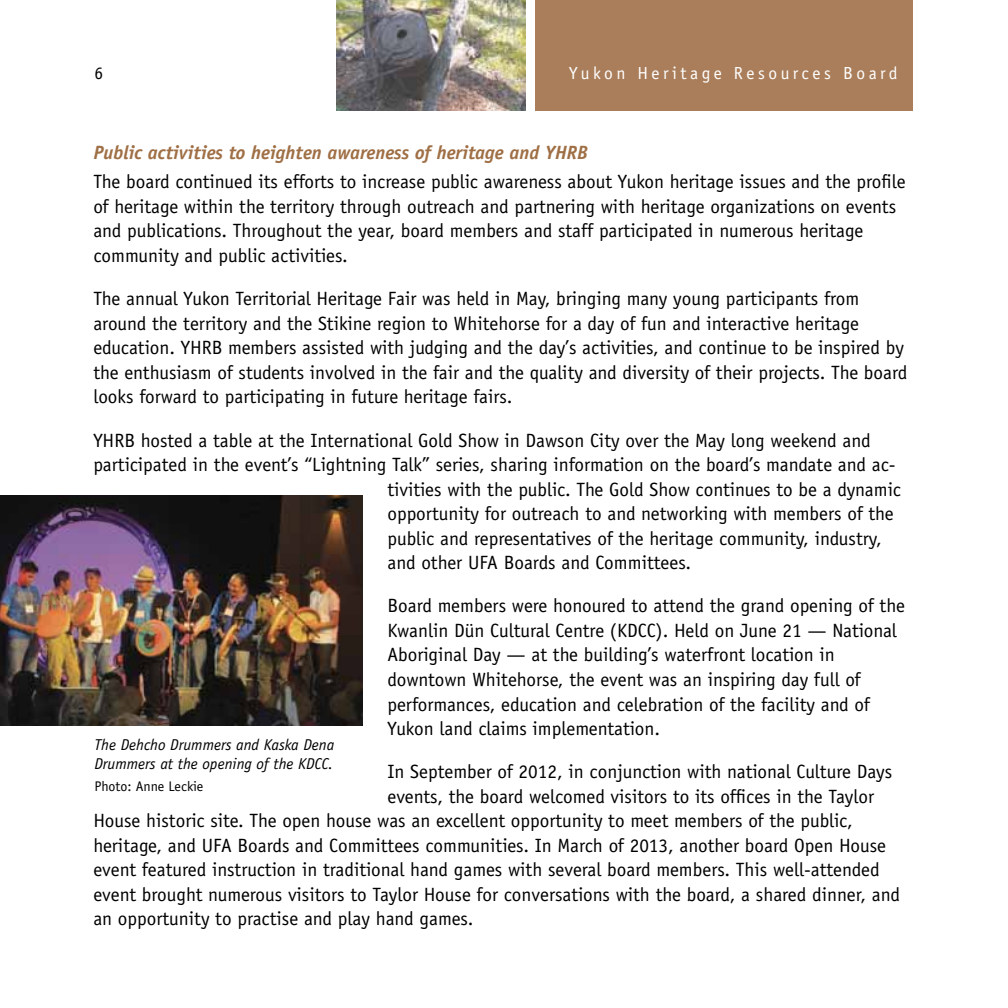
<style>
.page{position:relative;width:1008px;height:1008px;background:#fff}
.page>*{position:absolute;margin:0;border:0;box-sizing:border-box;transform-origin:0 0}
.t1{font:19.25px/24.5px "Officina Sans";color:#000}
.t2{font:italic 700 19.25px "Officina Sans";color:#9f6f45}
.t3{font:17.5px "Officina Sans";letter-spacing:.2em;color:#fff}
.t4{font:17.5px "Officina Sans";color:#000}
.t5{font:italic 15.75px/19.2px "Officina Sans";color:#000}
.t6{font:14px "Officina Sans";color:#000}
</style>
<div class="page">
<img style="left:336px;top:0;width:189px;height:111px">
<div style="left:536px;top:0;width:378px;height:110px;background:#aa7e5a"></div>
<img style="left:0;top:496px;width:362px;height:230px">
<p class="t4" style="left:94px;top:63px;width:10px">6</p>
<p class="t3" style="left:569px;top:63px;width:330px">Yukon Heritage Resources Board</p>
<p class="t2" style="left:93px;top:141px;width:496px">Public activities to heighten awareness of heritage and YHRB</p>
<p class="t1" style="left:93px;top:169px;width:814px">The board continued its efforts to increase public awareness about Yukon heritage issues and the profile of heritage within the territory through outreach and partnering with heritage organizations on events and publications. Throughout the year, board members and staff participated in numerous heritage community and public activities.</p>
<p class="t1" style="left:93px;top:286px;width:816px">The annual Yukon Territorial Heritage Fair was held in May, bringing many young participants from around the territory and the Stikine region to Whitehorse for a day of fun and interactive heritage education. YHRB members assisted with judging and the day’s activities, and continue to be inspired by the enthusiasm of students involved in the fair and the quality and diversity of their projects. The board looks forward to participating in future heritage fairs.</p>
<p class="t1" style="left:93px;top:428px;width:779px">YHRB hosted a table at the International Gold Show in Dawson City over the May long weekend and</p>
<p class="t1" style="left:93px;top:452px;width:804px">participated in the event’s “Lightning Talk” series, sharing information on the board’s mandate and ac-</p>
<p class="t1" style="left:387px;top:477px;width:515px">tivities with the public. The Gold Show continues to be a dynamic</p>
<p class="t1" style="left:387px;top:501px;width:508px">opportunity for outreach to and networking with members of the</p>
<p class="t1" style="left:387px;top:526px;width:496px">public and representatives of the heritage community, industry,</p>
<p class="t1" style="left:387px;top:550px;width:305px">and other UFA Boards and Committees.</p>
<p class="t1" style="left:387px;top:594px;width:519px">Board members were honoured to attend the grand opening of the Kwanlin Dün Cultural Centre (KDCC). Held on June 21 — National Aboriginal Day — at the building’s waterfront location in downtown Whitehorse, the event was an inspiring day full of performances, education and celebration of the facility and of Yukon land claims implementation.</p>
<p class="t1" style="left:387px;top:760px;width:506px">In September of 2012, in conjunction with national Culture Days</p>
<p class="t1" style="left:387px;top:784px;width:488px">events, the board welcomed visitors to its offices in the Taylor</p>
<p class="t1" style="left:93px;top:809px;width:761px">House historic site. The open house was an excellent opportunity to meet members of the public,</p>
<p class="t1" style="left:93px;top:833px;width:794px">heritage, and UFA Boards and Committees communities. In March of 2013, another board Open House</p>
<p class="t1" style="left:93px;top:858px;width:788px">event featured instruction in traditional hand games with several board members. This well-attended</p>
<p class="t1" style="left:93px;top:882px;width:808px">event brought numerous visitors to Taylor House for conversations with the board, a shared dinner, and</p>
<p class="t1" style="left:93px;top:907px;width:382px">an opportunity to practise and play hand games.</p>
<p class="t5" style="left:94px;top:735px;width:241px">The Dehcho Drummers and Kaska Dena<br>Drummers at the opening of the KDCC.</p>
<p class="t6" style="left:94px;top:778px;width:110px">Photo: Anne Leckie</p>
</div>
